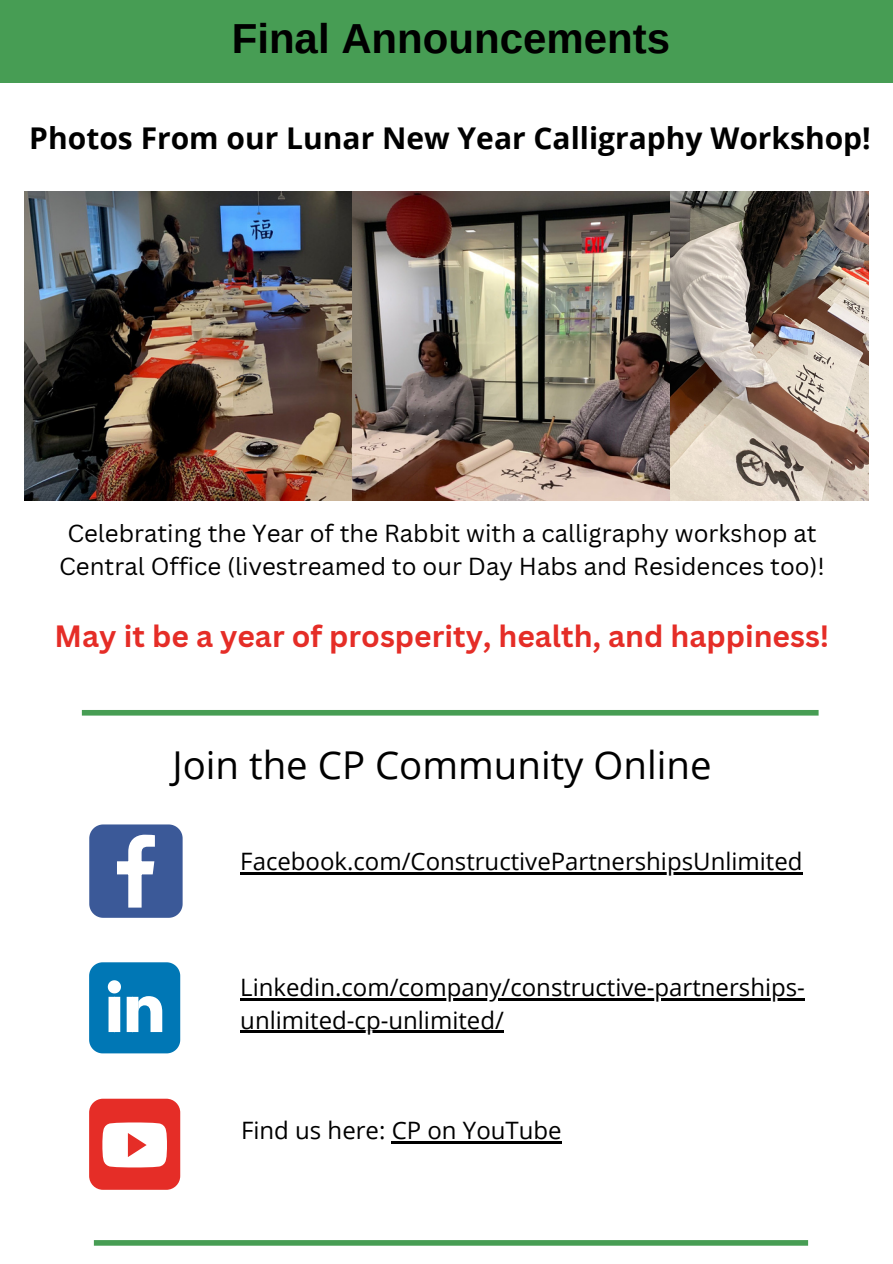
<style>
.page{position:relative;width:893px;height:1264px;background:#fff}
.page>*{position:absolute;margin:0;border:0;box-sizing:border-box;transform-origin:0 0}
.t1{font:700 42px "Arimo";color:#000}
.t2{font:38.4px "Open Sans";color:#000}
.t3{font:700 30px "Open Sans";color:#000}
.t4{font:700 30px "Canva Sans";color:#e52d27}
.t5{font:24px/32.5px "Open Sans";color:#000}
.t6{font:24px/32.5px "Canva Sans";color:#000;text-align:center}
</style>
<div class="page">
<svg style="left:89px;top:824px;width:94px;height:93px"></svg>
<svg style="left:89px;top:962px;width:91px;height:91px"></svg>
<div style="left:89px;top:1098px;width:91px;height:91px;background:#e52d27;border-radius:14px"></div>
<svg style="left:102px;top:1122px;width:65px;height:45px;background:#fbe1e0"></svg>
<svg style="left:94px;top:1240px;width:714px;height:5px;background:#4a9e56"></svg>
<div style="left:82px;top:710px;width:736px;height:5px;background:#479d54"></div>
<div style="left:0;top:0;width:892px;height:82px;background:#479d54"></div>
<img style="left:24px;top:192px;width:328px;height:309px">
<img style="left:352px;top:192px;width:318px;height:309px">
<img style="left:670px;top:192px;width:197px;height:309px">
<hr style="left:240px;top:872px;width:562px;height:2px;background:#000">
<hr style="left:240px;top:998px;width:564px;height:2px;background:#000">
<hr style="left:240px;top:1030px;width:264px;height:3px;background:#000">
<hr style="left:391px;top:1141px;width:170px;height:2px;background:#000">
<p class="t1" style="left:232px;top:15px;width:440px">Final Announcements</p>
<p class="t3" style="left:29px;top:116px;width:843px">Photos From our Lunar New Year Calligraphy Workshop!</p>
<p class="t6" style="left:59px;top:516px;width:767px">Celebrating the Year of the Rabbit with a calligraphy workshop at<br>Central Office (livestreamed to our Day Habs and Residences too)!</p>
<p class="t4" style="left:55px;top:614px;width:776px">May it be a year of prosperity, health, and happiness!</p>
<p class="t2" style="left:172px;top:738px;width:540px">Join the CP Community Online</p>
<p class="t5" style="left:240px;top:844px;width:563px">Facebook.com/ConstructivePartnershipsUnlimited</p>
<p class="t5" style="left:240px;top:970px;width:566px">Linkedin.com/company/constructive-partnerships&shy;unlimited-cp-unlimited/</p>
<p class="t5" style="left:241px;top:1113px;width:322px">Find us here: CP on YouTube</p>
</div>
